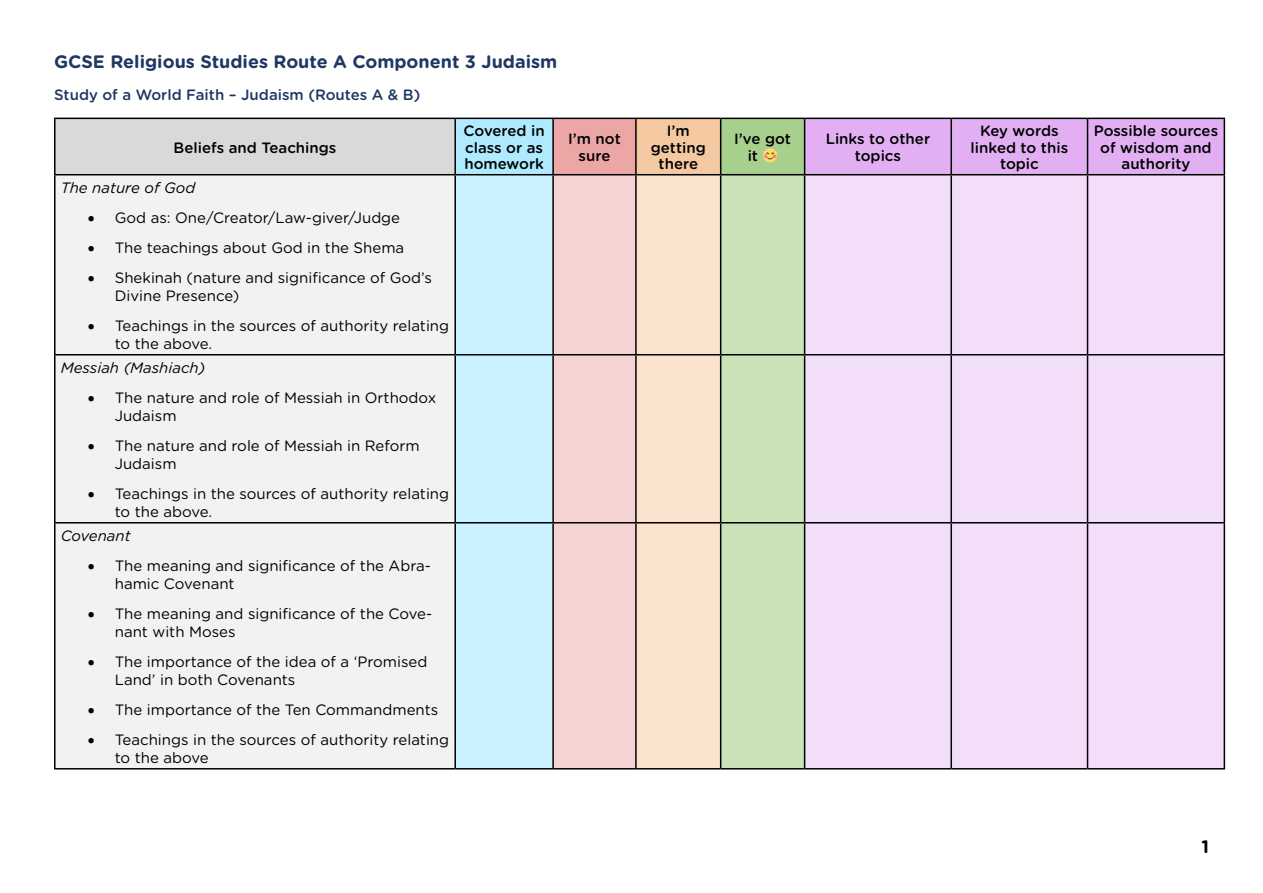
<style>
.page{position:relative;width:1263px;height:893px;background:#fff}
.page>*{position:absolute;margin:0;border:0;box-sizing:border-box;transform-origin:0 0}
.t1{font:700 18px "Gotham Rounded";color:#1f3763}
.t2{font:700 18px "Gotham Rounded";color:#000}
.t3{font:15px/18px "Gotham Rounded";color:#000}
.t4{font:500 15px/16.2px "Gotham Rounded";color:#000;text-align:center}
.t5{font:italic 15px "Gotham Rounded";color:#000}
.t6{font:500 15px "Gotham Rounded";color:#1f3763}
</style>
<div class="page">
<div style="left:55px;top:118px;width:400px;height:57px;background:#d9d9d9"></div>
<div style="left:455px;top:118px;width:98px;height:57px;background:#afeaff"></div>
<div style="left:553px;top:118px;width:83px;height:57px;background:#eca6a6"></div>
<div style="left:636px;top:118px;width:85px;height:57px;background:#f4c9a2"></div>
<div style="left:721px;top:118px;width:84px;height:57px;background:#a8d08d"></div>
<div style="left:805px;top:119px;width:418px;height:55px;background:#e2b0f2"></div>
<div style="left:56px;top:175px;width:398px;height:593px;background:#f2f2f2"></div>
<div style="left:456px;top:175px;width:96px;height:593px;background:#c9f1ff"></div>
<div style="left:554px;top:175px;width:81px;height:593px;background:#f5d3d3"></div>
<div style="left:637px;top:175px;width:83px;height:593px;background:#f9e3cf"></div>
<div style="left:721px;top:175px;width:83px;height:593px;background:#c9e2b8"></div>
<div style="left:805px;top:175px;width:418px;height:593px;background:#f3defa"></div>
<hr style="left:54px;top:118px;width:401px;height:1px;background:#000">
<hr style="left:54px;top:119px;width:2px;height:55px;background:#000">
<hr style="left:455px;top:118px;width:98px;height:1px;background:#000">
<hr style="left:454px;top:119px;width:2px;height:55px;background:#000">
<hr style="left:553px;top:118px;width:83px;height:1px;background:#000">
<hr style="left:552px;top:119px;width:2px;height:55px;background:#000">
<hr style="left:636px;top:118px;width:85px;height:1px;background:#000">
<hr style="left:635px;top:119px;width:2px;height:55px;background:#000">
<hr style="left:721px;top:118px;width:84px;height:1px;background:#000">
<hr style="left:720px;top:119px;width:1px;height:55px;background:#000">
<hr style="left:805px;top:118px;width:146px;height:1px;background:#000">
<hr style="left:804px;top:119px;width:1px;height:55px;background:#000">
<hr style="left:951px;top:118px;width:136px;height:1px;background:#000">
<hr style="left:950px;top:119px;width:2px;height:55px;background:#000">
<hr style="left:1087px;top:118px;width:138px;height:1px;background:#000">
<hr style="left:1087px;top:119px;width:1px;height:55px;background:#000">
<hr style="left:1223px;top:119px;width:2px;height:55px;background:#000">
<hr style="left:54px;top:174px;width:401px;height:1px;background:#000">
<hr style="left:54px;top:175px;width:2px;height:179px;background:#000">
<hr style="left:455px;top:174px;width:98px;height:1px;background:#000">
<hr style="left:454px;top:175px;width:2px;height:179px;background:#000">
<hr style="left:553px;top:174px;width:83px;height:1px;background:#000">
<hr style="left:552px;top:175px;width:2px;height:179px;background:#000">
<hr style="left:636px;top:174px;width:85px;height:1px;background:#000">
<hr style="left:635px;top:175px;width:2px;height:179px;background:#000">
<hr style="left:721px;top:174px;width:84px;height:1px;background:#000">
<hr style="left:720px;top:175px;width:1px;height:179px;background:#000">
<hr style="left:805px;top:174px;width:146px;height:1px;background:#000">
<hr style="left:804px;top:175px;width:1px;height:179px;background:#000">
<hr style="left:951px;top:174px;width:136px;height:1px;background:#000">
<hr style="left:950px;top:175px;width:2px;height:179px;background:#000">
<hr style="left:1087px;top:174px;width:138px;height:1px;background:#000">
<hr style="left:1087px;top:175px;width:1px;height:179px;background:#000">
<hr style="left:1223px;top:175px;width:2px;height:179px;background:#000">
<hr style="left:54px;top:354px;width:401px;height:1px;background:#000">
<hr style="left:54px;top:355px;width:2px;height:167px;background:#000">
<hr style="left:455px;top:354px;width:98px;height:1px;background:#000">
<hr style="left:454px;top:355px;width:2px;height:167px;background:#000">
<hr style="left:553px;top:354px;width:83px;height:1px;background:#000">
<hr style="left:552px;top:355px;width:2px;height:167px;background:#000">
<hr style="left:636px;top:354px;width:85px;height:1px;background:#000">
<hr style="left:635px;top:355px;width:2px;height:167px;background:#000">
<hr style="left:721px;top:354px;width:84px;height:1px;background:#000">
<hr style="left:720px;top:355px;width:1px;height:167px;background:#000">
<hr style="left:805px;top:354px;width:146px;height:1px;background:#000">
<hr style="left:804px;top:355px;width:1px;height:167px;background:#000">
<hr style="left:951px;top:354px;width:136px;height:1px;background:#000">
<hr style="left:950px;top:355px;width:2px;height:167px;background:#000">
<hr style="left:1087px;top:354px;width:138px;height:1px;background:#000">
<hr style="left:1087px;top:355px;width:1px;height:167px;background:#000">
<hr style="left:1223px;top:355px;width:2px;height:167px;background:#000">
<hr style="left:54px;top:522px;width:401px;height:1px;background:#000">
<hr style="left:54px;top:523px;width:2px;height:245px;background:#000">
<hr style="left:455px;top:522px;width:98px;height:1px;background:#000">
<hr style="left:454px;top:523px;width:2px;height:245px;background:#000">
<hr style="left:553px;top:522px;width:83px;height:1px;background:#000">
<hr style="left:552px;top:523px;width:2px;height:245px;background:#000">
<hr style="left:636px;top:522px;width:85px;height:1px;background:#000">
<hr style="left:635px;top:523px;width:2px;height:245px;background:#000">
<hr style="left:721px;top:522px;width:84px;height:1px;background:#000">
<hr style="left:720px;top:523px;width:1px;height:245px;background:#000">
<hr style="left:805px;top:522px;width:146px;height:1px;background:#000">
<hr style="left:804px;top:523px;width:1px;height:245px;background:#000">
<hr style="left:951px;top:522px;width:136px;height:1px;background:#000">
<hr style="left:950px;top:523px;width:2px;height:245px;background:#000">
<hr style="left:1087px;top:522px;width:138px;height:1px;background:#000">
<hr style="left:1087px;top:523px;width:1px;height:245px;background:#000">
<hr style="left:1223px;top:523px;width:2px;height:245px;background:#000">
<hr style="left:54px;top:768px;width:401px;height:1px;background:#000">
<hr style="left:455px;top:768px;width:98px;height:1px;background:#000">
<hr style="left:553px;top:768px;width:83px;height:1px;background:#000">
<hr style="left:636px;top:768px;width:85px;height:1px;background:#000">
<hr style="left:721px;top:768px;width:84px;height:1px;background:#000">
<hr style="left:805px;top:768px;width:146px;height:1px;background:#000">
<hr style="left:951px;top:768px;width:136px;height:1px;background:#000">
<hr style="left:1087px;top:768px;width:138px;height:1px;background:#000">
<p class="t1" style="left:54px;top:49px;width:505px">GCSE Religious Studies Route A Component 3 Judaism</p>
<p class="t6" style="left:54px;top:84px;width:368px">Study of a World Faith – Judaism (Routes A &amp; B)</p>
<p class="t4" style="left:174px;top:138px;width:164px">Beliefs and Teachings</p>
<p class="t4" style="left:464px;top:122px;width:83px;text-align:justify">Covered in class or as homework</p>
<p class="t4" style="left:568px;top:130px;width:54px">I’m not sure</p>
<p class="t4" style="left:651px;top:122px;width:57px">I’m getting there</p>
<p class="t4" style="left:748px;top:130px;width:45px;text-align:left;text-indent:-13px">I’ve got it</p>
<p class="t4" style="left:826px;top:130px;width:106px">Links to other topics</p>
<p class="t4" style="left:971px;top:122px;width:99px">Key words linked to this topic</p>
<p class="t4" style="left:1094px;top:122px;width:126px">Possible sources of wisdom and authority</p>
<p class="t5" style="left:61px;top:177px;width:136px">The nature of God</p>
<p class="t3" style="left:88px;top:208px;width:314px">• God as: One/Creator/Law-giver/Judge</p>
<p class="t3" style="left:88px;top:238px;width:318px">• The teachings about God in the Shema</p>
<p class="t3" style="left:115px;top:268px;width:319px;text-indent:-27px">• Shekinah (nature and significance of God’s<br>Divine Presence)</p>
<p class="t3" style="left:115px;top:316px;width:336px;text-indent:-27px">• Teachings in the sources of authority relating to the above.</p>
<p class="t5" style="left:61px;top:357px;width:146px">Messiah (Mashiach)</p>
<p class="t3" style="left:115px;top:388px;width:323px;text-indent:-27px">• The nature and role of Messiah in Orthodox<br>Judaism</p>
<p class="t3" style="left:115px;top:436px;width:306px;text-indent:-27px">• The nature and role of Messiah in Reform<br>Judaism</p>
<p class="t3" style="left:115px;top:484px;width:336px;text-indent:-27px">• Teachings in the sources of authority relating to the above.</p>
<p class="t5" style="left:61px;top:525px;width:72px">Covenant</p>
<p class="t3" style="left:115px;top:556px;width:318px;text-indent:-27px">• The meaning and significance of the Abra&shy;hamic Covenant</p>
<p class="t3" style="left:115px;top:604px;width:319px;text-indent:-27px">• The meaning and significance of the Cove&shy;nant with Moses</p>
<p class="t3" style="left:115px;top:652px;width:314px;text-indent:-27px">• The importance of the idea of a ‘Promised<br>Land’ in both Covenants</p>
<p class="t3" style="left:88px;top:700px;width:352px">• The importance of the Ten Commandments</p>
<p class="t3" style="left:115px;top:730px;width:336px;text-indent:-27px">• Teachings in the sources of authority relating to the above</p>
<p class="t2" style="left:1201px;top:834px;width:9px">1</p>
</div>
